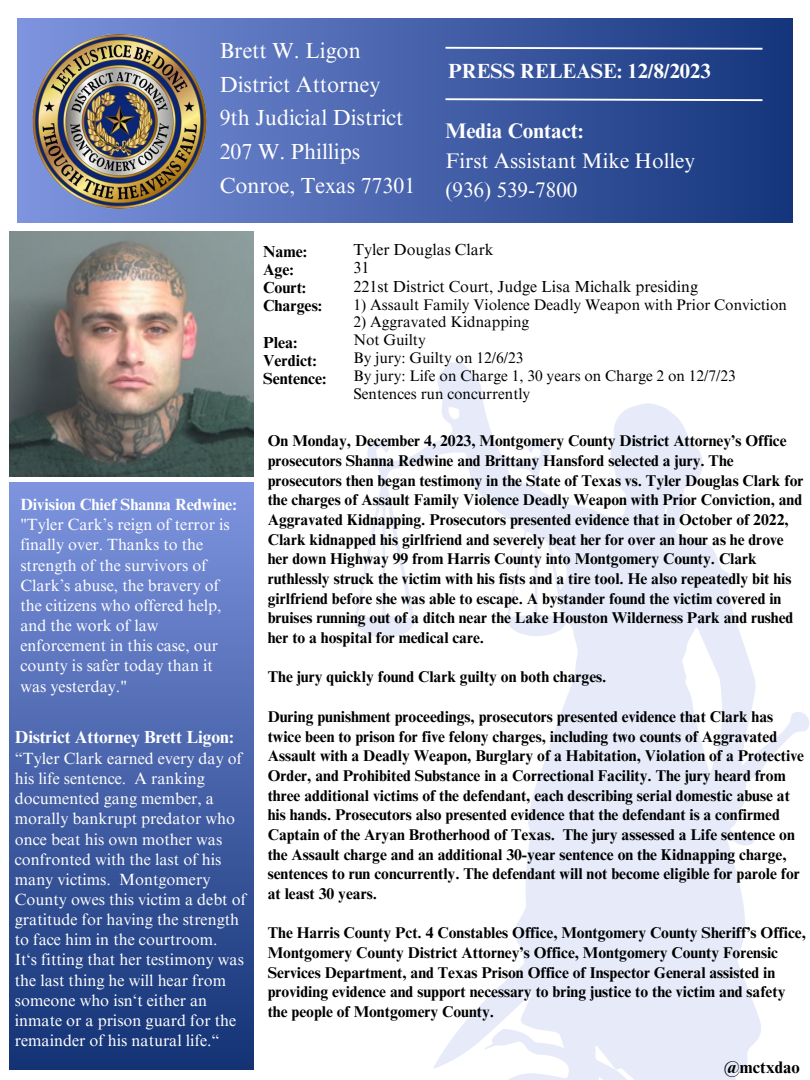
<style>
.page{position:relative;width:810px;height:1080px;background:#fff}
.page>*{position:absolute;margin:0;border:0;box-sizing:border-box;transform-origin:0 0}
.t1{font:21.81px "Times NRMT Pro";color:#fff}
.t2{font:21.12px "Times NRMT Pro";color:#fff}
.t3{font:700 21.12px "Times NRMT Pro";color:#fff}
.t4{font:700 20.5px "Times NRMT Pro";color:#fff}
.t5{font:700 17.5px "Times NRMT Pro";color:#fff}
.t6{font:700 16.75px "Times NRMT Pro";color:#000}
.t7{font:16.25px/20.1px "Times NRMT Pro";color:#fff}
.t8{font:16px "Times NRMT Pro";color:#000}
.t9{font:700 16px "Times NRMT Pro";color:#000}
.t10{font:700 15.62px/19.7px "Times NRMT Pro";color:#000}
.t11{font:15.38px "Times NRMT Pro";color:#000}
.s1{font-weight:700}
</style>
<div class="page">
<div style="left:18px;top:19px;width:774px;height:204px;background:linear-gradient(to right,#7e94df,#14357c)"></div>
<img style="left:27px;top:34px;width:182px;height:174px">
<svg style="left:354px;top:362px;width:455px;height:718px"></svg>
<svg style="left:444px;top:46px;width:320px;height:5px"></svg>
<svg style="left:444px;top:97px;width:320px;height:5px"></svg>
<div style="left:9px;top:483px;width:245px;height:587px;background:linear-gradient(to bottom,#7e94df,#133375)"></div>
<img style="left:9px;top:232px;width:245px;height:244px">
<p class="t1" style="left:220px;top:42px;width:143px">Brett W. Ligon</p>
<p class="t1" style="left:220px;top:76px;width:162px">District Attorney</p>
<p class="t1" style="left:220px;top:110px;width:185px">9th Judicial District</p>
<p class="t1" style="left:220px;top:143px;width:142px">207 W. Phillips</p>
<p class="t1" style="left:220px;top:177px;width:197px">Conroe, Texas 77301</p>
<p class="t4" style="left:448px;top:63px;width:264px">PRESS RELEASE: 12/8/2023</p>
<p class="t3" style="left:446px;top:123px;width:140px">Media Contact:</p>
<p class="t2" style="left:446px;top:153px;width:251px">First Assistant Mike Holley</p>
<p class="t2" style="left:446px;top:182px;width:133px">(936) 539-7800</p>
<p class="t7" style="left:20px;top:497px;width:218px"><span class="s1">Division Chief Shanna Redwine: </span>"Tyler Cark’s reign of terror is finally over. Thanks to the strength of the survivors of<br>Clark’s abuse, the bravery of the citizens who offered help, and the work of law enforcement in this case, our county is safer today than it was yesterday."</p>
<p class="t5" style="left:15px;top:730px;width:220px">District Attorney Brett Ligon:</p>
<p class="t7" style="left:15px;top:750px;width:233px">“Tyler Clark earned every day of his life sentence. A ranking documented gang member, a morally bankrupt predator who once beat his own mother was confronted with the last of his many victims. Montgomery<br>County owes this victim a debt of gratitude for having the strength to face him in the courtroom.<br>It‘s fitting that her testimony was the last thing he will hear from someone who isn‘t either an inmate or a prison guard for the remainder of his natural life.“</p>
<p class="t9" style="left:263px;top:245px;width:45px">Name:</p>
<p class="t9" style="left:263px;top:263px;width:32px">Age:</p>
<p class="t9" style="left:263px;top:282px;width:45px">Court:</p>
<p class="t9" style="left:263px;top:300px;width:61px">Charges:</p>
<p class="t9" style="left:263px;top:336px;width:36px">Plea:</p>
<p class="t9" style="left:263px;top:355px;width:55px">Verdict:</p>
<p class="t9" style="left:263px;top:373px;width:65px">Sentence:</p>
<p class="t8" style="left:353px;top:244px;width:142px">Tyler Douglas Clark</p>
<p class="t8" style="left:353px;top:262px;width:17px">31</p>
<p class="t8" style="left:353px;top:280px;width:346px">221st District Court, Judge Lisa Michalk presiding</p>
<p class="t11" style="left:353px;top:299px;width:435px">1) Assault Family Violence Deadly Weapon with Prior Conviction</p>
<p class="t11" style="left:353px;top:316px;width:177px">2) Aggravated Kidnapping</p>
<p class="t11" style="left:353px;top:334px;width:74px">Not Guilty</p>
<p class="t11" style="left:353px;top:352px;width:171px">By jury: Guilty on 12/6/23</p>
<p class="t11" style="left:353px;top:370px;width:384px">By jury: Life on Charge 1, 30 years on Charge 2 on 12/7/23</p>
<p class="t11" style="left:353px;top:388px;width:178px">Sentences run concurrently</p>
<p class="t10" style="left:268px;top:433px;width:537px">On Monday, December 4, 2023, Montgomery County District Attorney’s Office prosecutors Shanna Redwine and Brittany Hansford selected a jury. The prosecutors then began testimony in the State of Texas vs. Tyler Douglas Clark for the charges of Assault Family Violence Deadly Weapon with Prior Conviction, and Aggravated Kidnapping. Prosecutors presented evidence that in October of 2022, Clark kidnapped his girlfriend and severely beat her for over an hour as he drove her down Highway 99 from Harris County into Montgomery County. Clark ruthlessly struck the victim with his fists and a tire tool. He also repeatedly bit his girlfriend before she was able to escape. A bystander found the victim covered in bruises running out of a ditch near the Lake Houston Wilderness Park and rushed her to a hospital for medical care.</p>
<p class="t10" style="left:268px;top:669px;width:340px">The jury quickly found Clark guilty on both charges.</p>
<p class="t10" style="left:268px;top:709px;width:538px">During punishment proceedings, prosecutors presented evidence that Clark has twice been to prison for five felony charges, including two counts of Aggravated Assault with a Deadly Weapon, Burglary of a Habitation, Violation of a Protective Order, and Prohibited Substance in a Correctional Facility. The jury heard from three additional victims of the defendant, each describing serial domestic abuse at his hands. Prosecutors also presented evidence that the defendant is a confirmed Captain of the Aryan Brotherhood of Texas. The jury assessed a Life sentence on the Assault charge and an additional 30-year sentence on the Kidnapping charge, sentences to run concurrently. The defendant will not become eligible for parole for at least 30 years.</p>
<p class="t10" style="left:268px;top:925px;width:540px">The Harris County Pct. 4 Constables Office, Montgomery County Sheriff’s Office, Montgomery County District Attorney’s Office, Montgomery County Forensic Services Department, and Texas Prison Office of Inspector General assisted in providing evidence and support necessary to bring justice to the victim and safety the people of Montgomery County.</p>
<p class="t6" style="left:724px;top:1061px;width:77px">@mctxdao</p>
</div>
